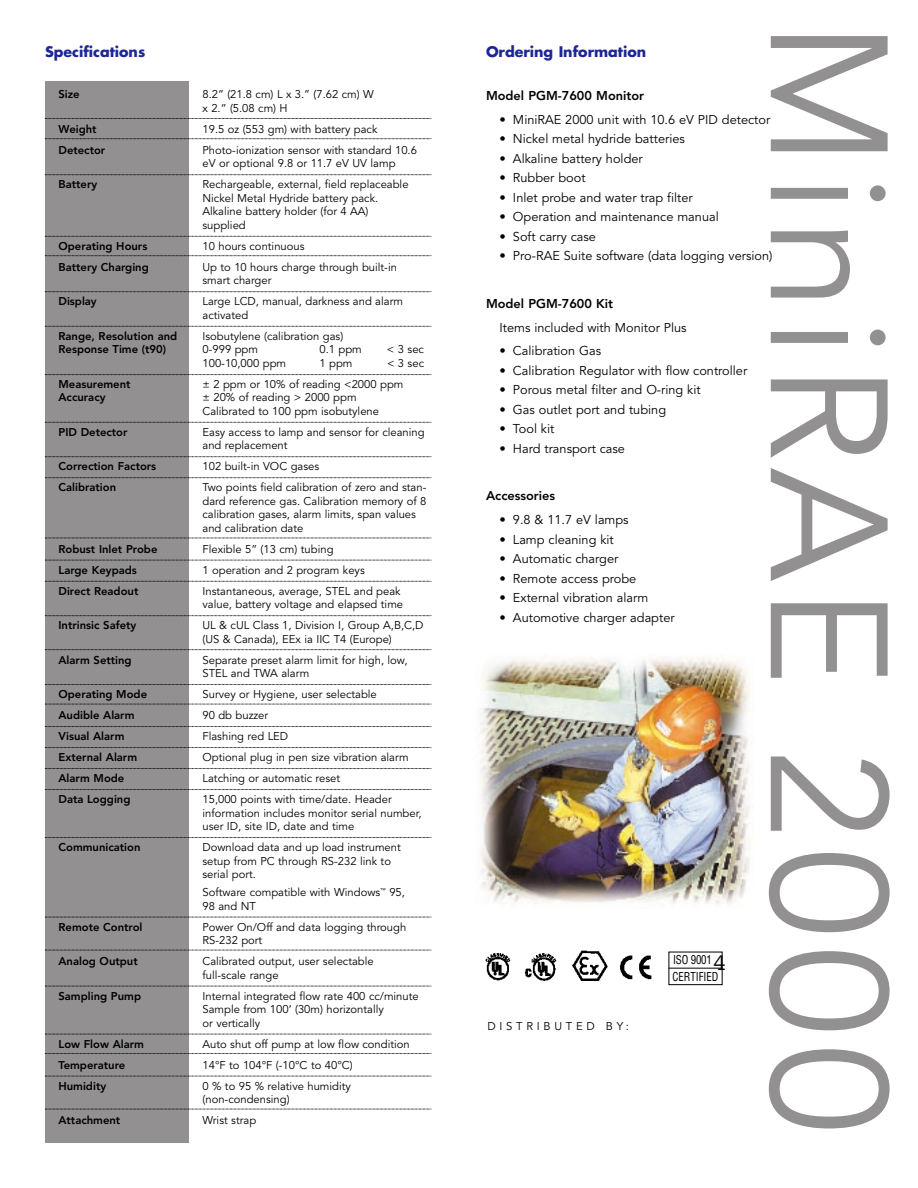
<style>
.page{position:relative;width:918px;height:1188px;background:#fff}
.page>*{position:absolute;margin:0;border:0;box-sizing:border-box;transform-origin:0 0}
.t1{font:165px "Avenir";letter-spacing:.04em;color:#929090}
.t2{font:700 14.25px "Futura";color:#1c2696}
.t3{font:12.75px "Avenir";color:#000}
.t4{font:800 12.75px "Avenir";color:#000}
.t5{font:condensed 12px/16.5px "Helvetica";color:#000;scale:.9 1}
.t6{font:11.25px/13.5px "Avenir";color:#000}
.t7{font:800 11.25px "Avenir";color:#000}
.t8{font:11.25px "Avenir";letter-spacing:.335em;color:#000}
</style>
<div class="page">
<img style="left:480px;top:658px;width:269px;height:246px">
<div style="left:669px;top:952px;width:54px;height:33px;border:1px solid #000"></div>
<img style="left:485px;top:950px;width:167px;height:31px">
<hr style="left:669px;top:968px;width:54px;height:1px;background:#000">
<div style="left:45px;top:81px;width:144px;height:1062px;background:#929090"></div>
<svg style="left:45px;top:118px;width:387px;height:1px"></svg>
<svg style="left:45px;top:138px;width:387px;height:1px"></svg>
<svg style="left:45px;top:174px;width:387px;height:1px"></svg>
<svg style="left:45px;top:236px;width:387px;height:1px"></svg>
<svg style="left:45px;top:255px;width:387px;height:1px"></svg>
<svg style="left:45px;top:291px;width:387px;height:1px"></svg>
<svg style="left:45px;top:326px;width:387px;height:1px"></svg>
<svg style="left:45px;top:374px;width:387px;height:1px"></svg>
<svg style="left:45px;top:422px;width:387px;height:1px"></svg>
<svg style="left:45px;top:456px;width:387px;height:1px"></svg>
<svg style="left:45px;top:477px;width:387px;height:1px"></svg>
<svg style="left:45px;top:538px;width:387px;height:1px"></svg>
<svg style="left:45px;top:560px;width:387px;height:1px"></svg>
<svg style="left:45px;top:581px;width:387px;height:1px"></svg>
<svg style="left:45px;top:615px;width:387px;height:1px"></svg>
<svg style="left:45px;top:649px;width:387px;height:1px"></svg>
<svg style="left:45px;top:684px;width:387px;height:1px"></svg>
<svg style="left:45px;top:704px;width:387px;height:1px"></svg>
<svg style="left:45px;top:726px;width:387px;height:1px"></svg>
<svg style="left:45px;top:747px;width:387px;height:1px"></svg>
<svg style="left:45px;top:768px;width:387px;height:1px"></svg>
<svg style="left:45px;top:789px;width:387px;height:1px"></svg>
<svg style="left:45px;top:837px;width:387px;height:1px"></svg>
<svg style="left:45px;top:917px;width:387px;height:1px"></svg>
<svg style="left:45px;top:950px;width:387px;height:1px"></svg>
<svg style="left:45px;top:986px;width:387px;height:1px"></svg>
<svg style="left:45px;top:1034px;width:387px;height:1px"></svg>
<svg style="left:45px;top:1053px;width:387px;height:1px"></svg>
<svg style="left:45px;top:1076px;width:387px;height:1px"></svg>
<svg style="left:45px;top:1109px;width:387px;height:1px"></svg>
<p class="t2" style="left:45px;top:45px;width:102px">Specifications</p>
<p class="t7" style="left:58px;top:90px;width:23px">Size</p>
<p class="t6" style="left:202px;top:89px;width:173px">8.2” (21.8 cm) L x 3.” (7.62 cm) W x 2.” (5.08 cm) H</p>
<p class="t7" style="left:58px;top:124px;width:40px">Weight</p>
<p class="t6" style="left:202px;top:123px;width:176px">19.5 oz (553 gm) with battery pack</p>
<p class="t7" style="left:58px;top:145px;width:48px">Detector</p>
<p class="t6" style="left:202px;top:144px;width:216px">Photo-ionization sensor with standard 10.6 eV or optional 9.8 or 11.7 eV UV lamp</p>
<p class="t7" style="left:58px;top:180px;width:40px">Battery</p>
<p class="t6" style="left:202px;top:179px;width:208px">Rechargeable, external, field replaceable<br>Nickel Metal Hydride battery pack.<br>Alkaline battery holder (for 4 AA) supplied</p>
<p class="t7" style="left:58px;top:241px;width:90px">Operating Hours</p>
<p class="t6" style="left:202px;top:240px;width:104px">10 hours continuous</p>
<p class="t7" style="left:58px;top:262px;width:92px">Battery Charging</p>
<p class="t6" style="left:202px;top:261px;width:196px">Up to 10 hours charge through built-in smart charger</p>
<p class="t7" style="left:58px;top:297px;width:40px">Display</p>
<p class="t6" style="left:202px;top:296px;width:202px">Large LCD, manual, darkness and alarm activated</p>
<p class="t7" style="left:58px;top:331px;width:120px">Range, Resolution and</p>
<p class="t6" style="left:202px;top:330px;width:142px">Isobutylene (calibration gas)</p>
<p class="t7" style="left:58px;top:345px;width:109px">Response Time (t90)</p>
<p class="t6" style="left:202px;top:344px;width:57px">0-999 ppm</p>
<p class="t6" style="left:319px;top:344px;width:44px">0.1 ppm</p>
<p class="t6" style="left:387px;top:344px;width:39px">&lt; 3 sec</p>
<p class="t6" style="left:202px;top:357px;width:85px">100-10,000 ppm</p>
<p class="t6" style="left:320px;top:357px;width:35px">1 ppm</p>
<p class="t6" style="left:387px;top:357px;width:39px">&lt; 3 sec</p>
<p class="t7" style="left:58px;top:379px;width:74px">Measurement</p>
<p class="t6" style="left:202px;top:378px;width:203px">± 2 ppm or 10% of reading &lt;2000 ppm</p>
<p class="t7" style="left:58px;top:393px;width:49px">Accuracy</p>
<p class="t6" style="left:202px;top:392px;width:178px">± 20% of reading &gt; 2000 ppm<br>Calibrated to 100 ppm isobutylene</p>
<p class="t7" style="left:58px;top:427px;width:71px">PID Detector</p>
<p class="t6" style="left:202px;top:426px;width:224px">Easy access to lamp and sensor for cleaning and replacement</p>
<p class="t7" style="left:58px;top:462px;width:99px">Correction Factors</p>
<p class="t6" style="left:202px;top:461px;width:118px">102 built-in VOC gases</p>
<p class="t7" style="left:58px;top:483px;width:59px">Calibration</p>
<p class="t6" style="left:202px;top:482px;width:225px">Two points field calibration of zero and stan&shy;dard reference gas. Calibration memory of 8 calibration gases, alarm limits, span values and calibration date</p>
<p class="t7" style="left:58px;top:544px;width:100px">Robust Inlet Probe</p>
<p class="t6" style="left:202px;top:543px;width:133px">Flexible 5” (13 cm) tubing</p>
<p class="t7" style="left:58px;top:565px;width:80px">Large Keypads</p>
<p class="t6" style="left:202px;top:564px;width:164px">1 operation and 2 program keys</p>
<p class="t7" style="left:58px;top:586px;width:81px">Direct Readout</p>
<p class="t6" style="left:202px;top:585px;width:202px">Instantaneous, average, STEL and peak value, battery voltage and elapsed time</p>
<p class="t7" style="left:58px;top:621px;width:79px">Intrinsic Safety</p>
<p class="t6" style="left:202px;top:620px;width:223px">UL &amp; cUL Class 1, Division I, Group A,B,C,D (US &amp; Canada), EEx ia IIC T4 (Europe)</p>
<p class="t7" style="left:58px;top:655px;width:75px">Alarm Setting</p>
<p class="t6" style="left:202px;top:654px;width:207px">Separate preset alarm limit for high, low,<br>STEL and TWA alarm</p>
<p class="t7" style="left:58px;top:690px;width:90px">Operating Mode</p>
<p class="t6" style="left:202px;top:689px;width:176px">Survey or Hygiene, user selectable</p>
<p class="t7" style="left:58px;top:711px;width:78px">Audible Alarm</p>
<p class="t6" style="left:202px;top:710px;width:67px">90 db buzzer</p>
<p class="t7" style="left:58px;top:732px;width:68px">Visual Alarm</p>
<p class="t6" style="left:202px;top:731px;width:87px">Flashing red LED</p>
<p class="t7" style="left:58px;top:753px;width:80px">External Alarm</p>
<p class="t6" style="left:202px;top:752px;width:208px">Optional plug in pen size vibration alarm</p>
<p class="t7" style="left:58px;top:774px;width:67px">Alarm Mode</p>
<p class="t6" style="left:202px;top:773px;width:139px">Latching or automatic reset</p>
<p class="t7" style="left:58px;top:795px;width:73px">Data Logging</p>
<p class="t6" style="left:202px;top:794px;width:221px">15,000 points with time/date. Header information includes monitor serial number, user ID, site ID, date and time</p>
<p class="t7" style="left:58px;top:843px;width:84px">Communication</p>
<p class="t6" style="left:202px;top:842px;width:200px">Download data and up load instrument setup from PC through RS-232 link to serial port.</p>
<p class="t6" style="left:202px;top:887px;width:204px">Software compatible with Windows<sup>™</sup> 95,<br>98 and NT</p>
<p class="t7" style="left:58px;top:922px;width:86px">Remote Control</p>
<p class="t6" style="left:202px;top:921px;width:205px">Power On/Off and data logging through<br>RS-232 port</p>
<p class="t7" style="left:58px;top:957px;width:81px">Analog Output</p>
<p class="t6" style="left:202px;top:956px;width:173px">Calibrated output, user selectable full-scale range</p>
<p class="t7" style="left:58px;top:991px;width:84px">Sampling Pump</p>
<p class="t6" style="left:202px;top:990px;width:218px">Internal integrated flow rate 400 cc/minute<br>Sample from 100’ (30m) horizontally<br>or vertically</p>
<p class="t7" style="left:58px;top:1039px;width:87px">Low Flow Alarm</p>
<p class="t6" style="left:202px;top:1038px;width:209px">Auto shut off pump at low flow condition</p>
<p class="t7" style="left:58px;top:1060px;width:68px">Temperature</p>
<p class="t6" style="left:202px;top:1059px;width:152px">14°F to 104°F (-10°C to 40°C)</p>
<p class="t7" style="left:58px;top:1081px;width:49px">Humidity</p>
<p class="t6" style="left:202px;top:1080px;width:150px">0 % to 95 % relative humidity (non-condensing)</p>
<p class="t7" style="left:58px;top:1116px;width:63px">Attachment</p>
<p class="t6" style="left:202px;top:1115px;width:55px">Wrist strap</p>
<p class="t2" style="left:486px;top:45px;width:162px">Ordering Information</p>
<h1 class="t1" style="left:896px;top:20px;width:1116px;rotate:90deg">MiniRAE 2000</h1>
<p class="t4" style="left:486px;top:90px;width:160px">Model PGM-7600 Monitor</p>
<p class="t3" style="left:499px;top:114px;width:272px">• MiniRAE 2000 unit with 10.6 eV PID detector</p>
<p class="t3" style="left:499px;top:133px;width:187px">• Nickel metal hydride batteries</p>
<p class="t3" style="left:499px;top:153px;width:145px">• Alkaline battery holder</p>
<p class="t3" style="left:499px;top:172px;width:88px">• Rubber boot</p>
<p class="t3" style="left:499px;top:192px;width:195px">• Inlet probe and water trap filter</p>
<p class="t3" style="left:499px;top:211px;width:221px">• Operation and maintenance manual</p>
<p class="t3" style="left:499px;top:231px;width:98px">• Soft carry case</p>
<p class="t3" style="left:499px;top:250px;width:275px">• Pro-RAE Suite software (data logging version)</p>
<p class="t4" style="left:486px;top:298px;width:129px">Model PGM-7600 Kit</p>
<p class="t3" style="left:499px;top:322px;width:189px">Items included with Monitor Plus</p>
<p class="t3" style="left:499px;top:346px;width:103px">• Calibration Gas</p>
<p class="t3" style="left:499px;top:365px;width:249px">• Calibration Regulator with flow controller</p>
<p class="t3" style="left:499px;top:385px;width:203px">• Porous metal filter and O-ring kit</p>
<p class="t3" style="left:499px;top:404px;width:168px">• Gas outlet port and tubing</p>
<p class="t3" style="left:499px;top:424px;width:56px">• Tool kit</p>
<p class="t3" style="left:499px;top:443px;width:127px">• Hard transport case</p>
<p class="t4" style="left:486px;top:491px;width:71px">Accessories</p>
<p class="t3" style="left:499px;top:515px;width:131px">• 9.8 &amp; 11.7 eV lamps</p>
<p class="t3" style="left:499px;top:534px;width:116px">• Lamp cleaning kit</p>
<p class="t3" style="left:499px;top:554px;width:120px">• Automatic charger</p>
<p class="t3" style="left:499px;top:573px;width:138px">• Remote access probe</p>
<p class="t3" style="left:499px;top:593px;width:150px">• External vibration alarm</p>
<p class="t3" style="left:499px;top:612px;width:177px">• Automotive charger adapter</p>
<p class="t5" style="left:673px;top:953px;width:63px">ISO 9001<br>CERTIFIED<sup>4</sup></p>
<p class="t8" style="left:488px;top:1021px;width:143px">DISTRIBUTED BY:</p>
</div>
